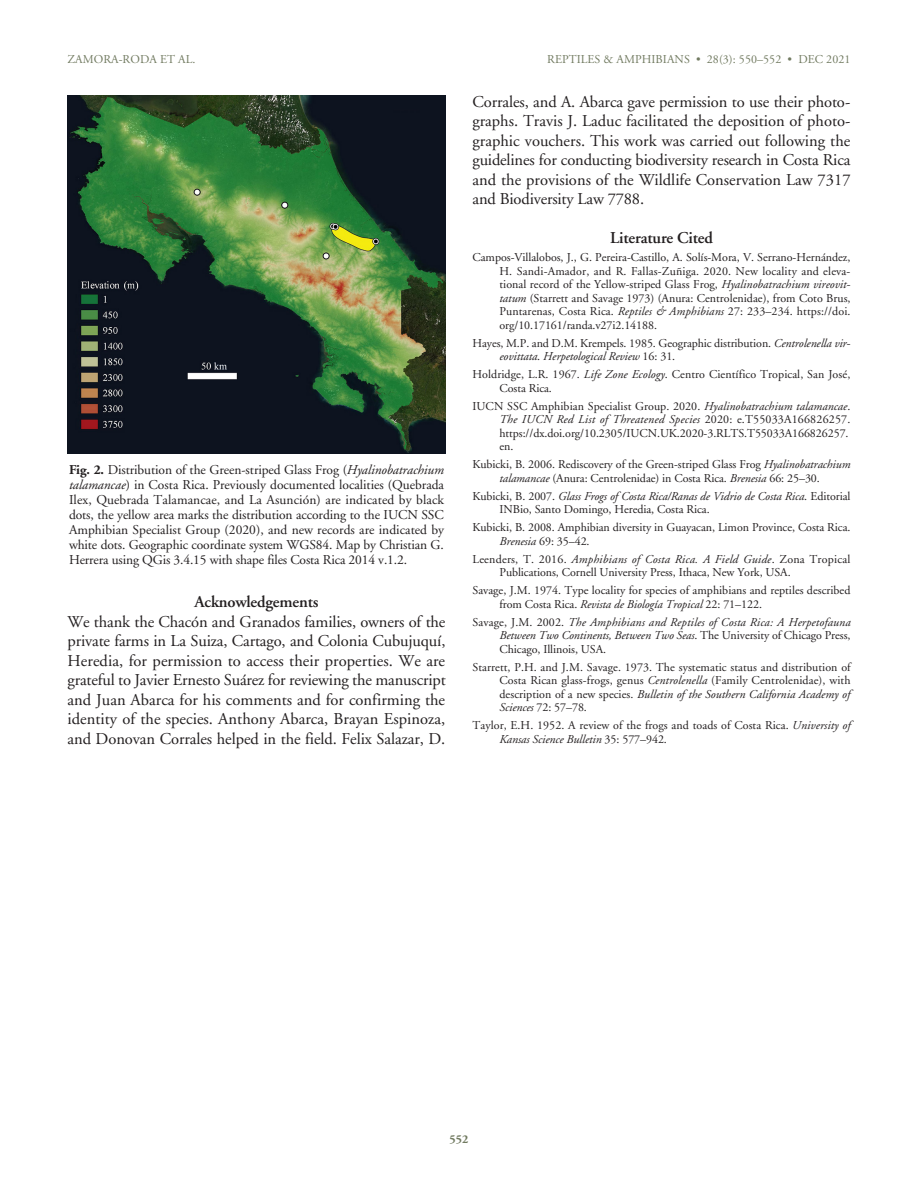
<style>
.page{position:relative;width:918px;height:1188px;background:#fff}
.page>*{position:absolute;margin:0;border:0;box-sizing:border-box;transform-origin:0 0}
.TEXT{font:16.5px/19.5px "Adobe Garamond";letter-spacing:-.005em;color:#231f20;text-align:justify}
.SUBhead{font:600 16.5px "Adobe Garamond";letter-spacing:-.01em;color:#231f20}
.Figure_Caption{font:13.5px/15px "Adobe Garamond";letter-spacing:-.01em;color:#231f20;text-align:justify}
.Lit_Cited{font:12px/13.5px "Adobe Garamond";letter-spacing:-.005em;color:#231f20}
.Lit_Cited-2{font:italic 12px/13.5px "Adobe Garamond";letter-spacing:-.005em;color:#231f20;text-align:justify}
.t1{font:12px "Adobe Garamond";letter-spacing:.005em;color:#717a60}
.t2{font:700 12px "Adobe Garamond";color:#717a60}
.s1{font-weight:700}
.s2{font-style:italic}
.s3{font-style:normal}
</style>
<div class="page">
<img style="left:68px;top:96px;width:378px;height:358px">
<p class="t1" style="left:68px;top:53px;width:129px">ZAMORA-RODA ET AL.</p>
<p class="t1" style="left:547px;top:53px;width:305px">REPTILES &amp; AMPHIBIANS • 28(3): 550–552 • DEC 2021</p>
<p class="Figure_Caption" style="left:69px;top:462px;width:377px"><span class="s1">Fig. 2.</span> Distribution of the Green-striped Glass Frog (<span class="s2">Hyalinobatrachium talamancae</span>) in Costa Rica. Previously documented localities (Quebrada Ilex, Quebrada Talamancae, and La Asunción) are indicated by black dots, the yellow area marks the distribution according to the IUCN SSC Amphibian Specialist Group (2020), and new records are indicated by white dots. Geographic coordinate system WGS84. Map by Christian G.<br>Herrera using QGis 3.4.15 with shape files Costa Rica 2014 v.1.2.</p>
<p class="SUBhead" style="left:194px;top:593px;width:126px">Acknowledgements</p>
<p class="TEXT" style="left:68px;top:612px;width:380px">We thank the Chacón and Granados families, owners of the private farms in La Suiza, Cartago, and Colonia Cubujuquí, Heredia, for permission to access their properties. We are grateful to Javier Ernesto Suárez for reviewing the manuscript and Juan Abarca for his comments and for confirming the identity of the species. Anthony Abarca, Brayan Espinoza, and Donovan Corrales helped in the field. Felix Salazar, D.</p>
<p class="TEXT" style="left:472px;top:92px;width:380px">Corrales, and A. Abarca gave permission to use their photo&shy;graphs. Travis J. Laduc facilitated the deposition of photo&shy;graphic vouchers. This work was carried out following the guidelines for conducting biodiversity research in Costa Rica and the provisions of the Wildlife Conservation Law 7317 and Biodiversity Law 7788.</p>
<p class="SUBhead" style="left:610px;top:229px;width:104px">Literature Cited</p>
<p class="Lit_Cited" style="left:500px;top:251px;width:353px;text-align:justify;text-indent:-27px">Campos-Villalobos, J., G. Pereira-Castillo, A. Solís-Mora, V. Serrano-Hernández, H. Sandi-Amador, and R. Fallas-Zuñiga. 2020. New locality and eleva&shy;tional record of the Yellow-striped Glass Frog, <span class="s2">Hyalinobatrachium vireovit&shy;tatum</span> (Starrett and Savage 1973) (Anura: Centrolenidae), from Coto Brus, Puntarenas, Costa Rica. <span class="s2">Reptiles &amp; Amphibians</span> 27: 233–234. https://doi. org/10.17161/randa.v27i2.14188.</p>
<p class="Lit_Cited" style="left:500px;top:336px;width:353px;text-indent:-27px">Hayes, M.P. and D.M. Krempels. 1985. Geographic distribution. <span class="s2">Centrolenella vir&shy;eovittata</span>. <span class="s2">Herpetological Review</span> 16: 31.</p>
<p class="Lit_Cited" style="left:500px;top:368px;width:352px;text-indent:-27px">Holdridge, L.R. 1967. <span class="s2">Life Zone Ecology</span>. Centro Científico Tropical, San José,<br>Costa Rica.</p>
<p class="Lit_Cited" style="left:500px;top:399px;width:352px;text-indent:-27px">IUCN SSC Amphibian Specialist Group. 2020. <span class="s2">Hyalinobatrachium talamancae</span>.<br><span class="s2">The IUCN Red List of Threatened Species</span> 2020: e.T55033A166826257. https://dx.doi.org/10.2305/IUCN.UK.2020-3.RLTS.T55033A166826257. en.</p>
<p class="Lit_Cited" style="left:472px;top:458px;width:380px;text-align:center">Kubicki, B. 2006. Rediscovery of the Green-striped Glass Frog <span class="s2">Hyalinobatrachium talamancae</span> (Anura: Centrolenidae) in Costa Rica. <span class="s2">Brenesia</span> 66: 25–30.</p>
<p class="Lit_Cited" style="left:500px;top:490px;width:353px;text-indent:-27px">Kubicki, B. 2007. <span class="s2">Glass Frogs of Costa Rica/Ranas de Vidrio de Costa Rica</span>. Editorial<br>INBio, Santo Domingo, Heredia, Costa Rica.</p>
<p class="Lit_Cited" style="left:500px;top:521px;width:353px;text-indent:-27px">Kubicki, B. 2008. Amphibian diversity in Guayacan, Limon Province, Costa Rica.<br><span class="s2">Brenesia</span> 69: 35–42.</p>
<p class="Lit_Cited" style="left:500px;top:553px;width:352px;text-indent:-27px">Leenders, T. 2016. <span class="s2">Amphibians of Costa Rica. A Field Guide</span>. Zona Tropical<br>Publications, Cornell University Press, Ithaca, New York, USA.</p>
<p class="Lit_Cited" style="left:500px;top:584px;width:352px;text-indent:-27px">Savage, J.M. 1974. Type locality for species of amphibians and reptiles described from Costa Rica. <span class="s2">Revista de Biología Tropical</span> 22: 71–122.</p>
<p class="Lit_Cited-2" style="left:499px;top:616px;width:353px;text-indent:-27px"><span class="s3">Savage, J.M. 2002.</span> The Amphibians and Reptiles of Costa Rica: A Herpetofauna Between Two Continents, Between Two Seas<span class="s3">. The University of Chicago Press, Chicago, Illinois, USA.</span></p>
<p class="Lit_Cited" style="left:499px;top:661px;width:353px;text-align:justify;text-indent:-27px">Starrett, P.H. and J.M. Savage. 1973. The systematic status and distribution of Costa Rican glass-frogs, genus <span class="s2">Centrolenella</span> (Family Centrolenidae), with description of a new species. <span class="s2">Bulletin of the Southern California Academy of Sciences</span> 72: 57–78.</p>
<p class="Lit_Cited" style="left:499px;top:719px;width:353px;text-indent:-27px">Taylor, E.H. 1952. A review of the frogs and toads of Costa Rica. <span class="s2">University of<br>Kansas Science Bulletin</span> 35: 577–942.</p>
<p class="t2" style="left:450px;top:1132px;width:20px">552</p>
</div>
